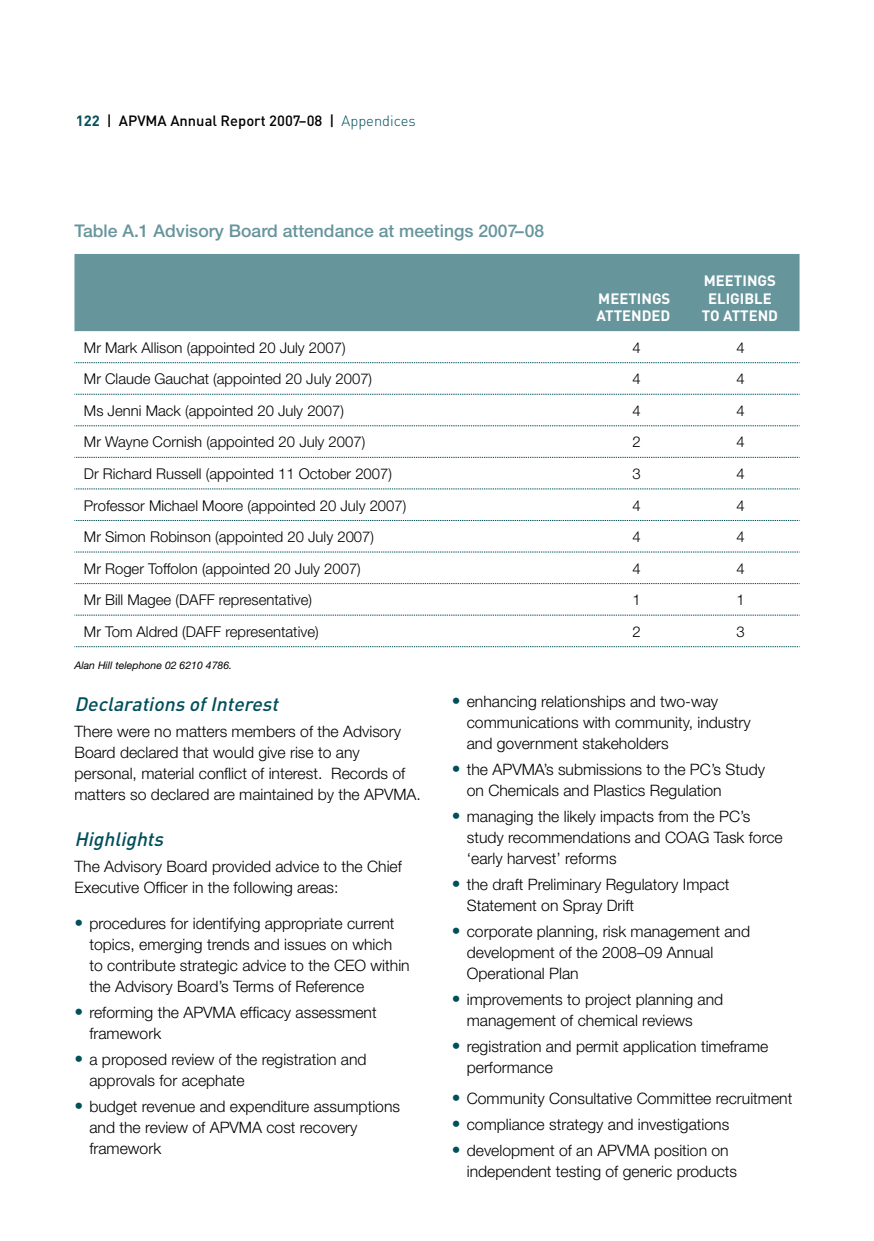
<style>
.page{position:relative;width:874px;height:1241px;background:#fff}
.page>*{position:absolute;margin:0;border:0;box-sizing:border-box;transform-origin:0 0}
.t1{font:italic 500 19.25px "DIN";color:#004f5a}
.t2{font:500 17.5px "Helvetica Neue";color:#66959c}
.t3{font:300 15.75px/21px "Helvetica Neue";color:#000}
.t4{font:300 14.88px "Helvetica Neue";color:#000}
.t5{font:700 14.88px/17.5px "DIN";color:#fff;text-align:right}
.t6{font:500 14.7px "DIN";color:#000}
.t7{font:italic 10.5px "Helvetica Neue";color:#000}
.s1{font-weight:700;color:#004f5a}
.s2{font-weight:300;color:#004f5a}
.s3{font-weight:500;font-size:17.5px;color:#004f5a}
</style>
<div class="page">
<div style="left:74px;top:254px;width:725px;height:77px;background:#66959c"></div>
<svg style="left:74px;top:362px;width:725px;height:1px"></svg>
<svg style="left:74px;top:394px;width:725px;height:1px"></svg>
<svg style="left:74px;top:425px;width:725px;height:1px"></svg>
<svg style="left:74px;top:457px;width:725px;height:1px"></svg>
<svg style="left:74px;top:488px;width:725px;height:1px"></svg>
<svg style="left:74px;top:520px;width:725px;height:1px"></svg>
<svg style="left:74px;top:551px;width:725px;height:1px"></svg>
<svg style="left:74px;top:583px;width:725px;height:1px"></svg>
<svg style="left:74px;top:614px;width:724px;height:1px"></svg>
<svg style="left:74px;top:646px;width:725px;height:1px"></svg>
<p class="t6" style="left:76px;top:111px;width:341px"><span class="s1">122</span> | APVMA Annual Report 2007–08 | <span class="s2">Appendices</span></p>
<p class="t2" style="left:74px;top:220px;width:471px">Table A.1 Advisory Board attendance at meetings 2007–08</p>
<p class="t5" style="left:596px;top:289px;width:75px">INGS<br>ATTENDED</p>
<p class="t5" style="left:598px;top:289px;width:11px">MEET</p>
<p class="t5" style="left:703px;top:271px;width:11px">MEET</p>
<p class="t5" style="left:742px;top:271px;width:34px">INGS</p>
<p class="t5" style="left:707px;top:289px;width:63px">ELIGIBLE</p>
<p class="t5" style="left:701px;top:306px;width:78px">TO ATTEND</p>
<p class="t4" style="left:84px;top:338px;width:263px">Mr Mark Allison (appointed 20 July 2007)</p>
<p class="t4" style="left:632px;top:338px;width:10px">4</p>
<p class="t4" style="left:736px;top:338px;width:10px">4</p>
<p class="t4" style="left:84px;top:370px;width:289px">Mr Claude Gauchat (appointed 20 July 2007)</p>
<p class="t4" style="left:632px;top:370px;width:10px">4</p>
<p class="t4" style="left:736px;top:370px;width:10px">4</p>
<p class="t4" style="left:84px;top:401px;width:261px">Ms Jenni Mack (appointed 20 July 2007)</p>
<p class="t4" style="left:632px;top:401px;width:10px">4</p>
<p class="t4" style="left:736px;top:401px;width:10px">4</p>
<p class="t4" style="left:84px;top:433px;width:283px">Mr Wayne Cornish (appointed 20 July 2007)</p>
<p class="t4" style="left:632px;top:433px;width:10px">2</p>
<p class="t4" style="left:736px;top:433px;width:10px">4</p>
<p class="t4" style="left:84px;top:464px;width:309px">Dr Richard Russell (appointed 11 October 2007)</p>
<p class="t4" style="left:632px;top:464px;width:10px">3</p>
<p class="t4" style="left:736px;top:464px;width:10px">4</p>
<p class="t4" style="left:84px;top:496px;width:324px">Professor Michael Moore (appointed 20 July 2007)</p>
<p class="t4" style="left:632px;top:496px;width:10px">4</p>
<p class="t4" style="left:736px;top:496px;width:10px">4</p>
<p class="t4" style="left:84px;top:527px;width:291px">Mr Simon Robinson (appointed 20 July 2007)</p>
<p class="t4" style="left:632px;top:527px;width:10px">4</p>
<p class="t4" style="left:736px;top:527px;width:10px">4</p>
<p class="t4" style="left:84px;top:559px;width:278px">Mr Roger Toffolon (appointed 20 July 2007)</p>
<p class="t4" style="left:632px;top:559px;width:10px">4</p>
<p class="t4" style="left:736px;top:559px;width:10px">4</p>
<p class="t4" style="left:84px;top:590px;width:229px">Mr Bill Magee (DAFF representative)</p>
<p class="t4" style="left:632px;top:590px;width:10px">1</p>
<p class="t4" style="left:736px;top:590px;width:10px">1</p>
<p class="t4" style="left:84px;top:622px;width:236px">Mr Tom Aldred (DAFF representative)</p>
<p class="t4" style="left:632px;top:622px;width:10px">2</p>
<p class="t4" style="left:736px;top:622px;width:10px">3</p>
<p class="t7" style="left:74px;top:658px;width:159px">Alan Hill telephone 02 6210 4786.</p>
<p class="t1" style="left:74px;top:691px;width:210px">Declarations ofInterest</p>
<p class="t3" style="left:74px;top:720px;width:348px">There were no matters members of the Advisory Board declared that would give rise to any personal, material conflict of interest. Records of matters so declared are maintained by the APVMA.</p>
<p class="t1" style="left:74px;top:826px;width:95px">H ighlights</p>
<p class="t3" style="left:74px;top:855px;width:329px">The Advisory Board provided advice to the Chief<br>Executive Officer in the following areas:</p>
<p class="t3" style="left:89px;top:912px;width:322px;text-indent:-15px"><span class="s3">•</span> procedures for identifying appropriate current topics, emerging trends and issues on which<br>to contribute strategic advice to the CEO within the Advisory Board’s Terms of Reference</p>
<p class="t3" style="left:89px;top:1001px;width:289px;text-indent:-15px"><span class="s3">•</span> reforming the APVMA efficacy assessment framework</p>
<p class="t3" style="left:89px;top:1047px;width:278px;text-indent:-15px"><span class="s3">•</span> a proposed review of the registration and approvals for acephate</p>
<p class="t3" style="left:89px;top:1094px;width:312px;text-indent:-15px"><span class="s3">•</span> budget revenue and expenditure assumptions and the review of APVMA cost recovery framework</p>
<p class="t3" style="left:466px;top:690px;width:285px;text-indent:-15px"><span class="s3">•</span> enhancing relationships and two-way communications with community, industry and government stakeholders</p>
<p class="t3" style="left:466px;top:758px;width:299px;text-indent:-15px"><span class="s3">•</span> the APVMA’s submissions to the PC’s Study on Chemicals and Plastics Regulation</p>
<p class="t3" style="left:466px;top:805px;width:317px;text-indent:-15px"><span class="s3">•</span> managing the likely impacts from the PC’s study recommendations and COAG Task force ‘early harvest’ reforms</p>
<p class="t3" style="left:466px;top:873px;width:264px;text-indent:-15px"><span class="s3">•</span> the draft Preliminary Regulatory Impact<br>Statement on Spray Drift</p>
<p class="t3" style="left:466px;top:920px;width:284px;text-indent:-15px"><span class="s3">•</span> corporate planning, risk management and development of the 2008–09 Annual<br>Operational Plan</p>
<p class="t3" style="left:466px;top:988px;width:258px;text-indent:-15px"><span class="s3">•</span> improvements to project planning and management of chemical reviews</p>
<p class="t3" style="left:466px;top:1035px;width:303px;text-indent:-15px"><span class="s3">•</span> registration and permit application timeframe performance</p>
<p class="t3" style="left:451px;top:1087px;width:342px"><span class="s3">•</span> Community Consultative Committee recruitment</p>
<p class="t3" style="left:451px;top:1113px;width:279px"><span class="s3">•</span> compliance strategy and investigations</p>
<p class="t3" style="left:466px;top:1139px;width:272px;text-indent:-15px"><span class="s3">•</span> development of an APVMA position on independent testing of generic products</p>
</div>
